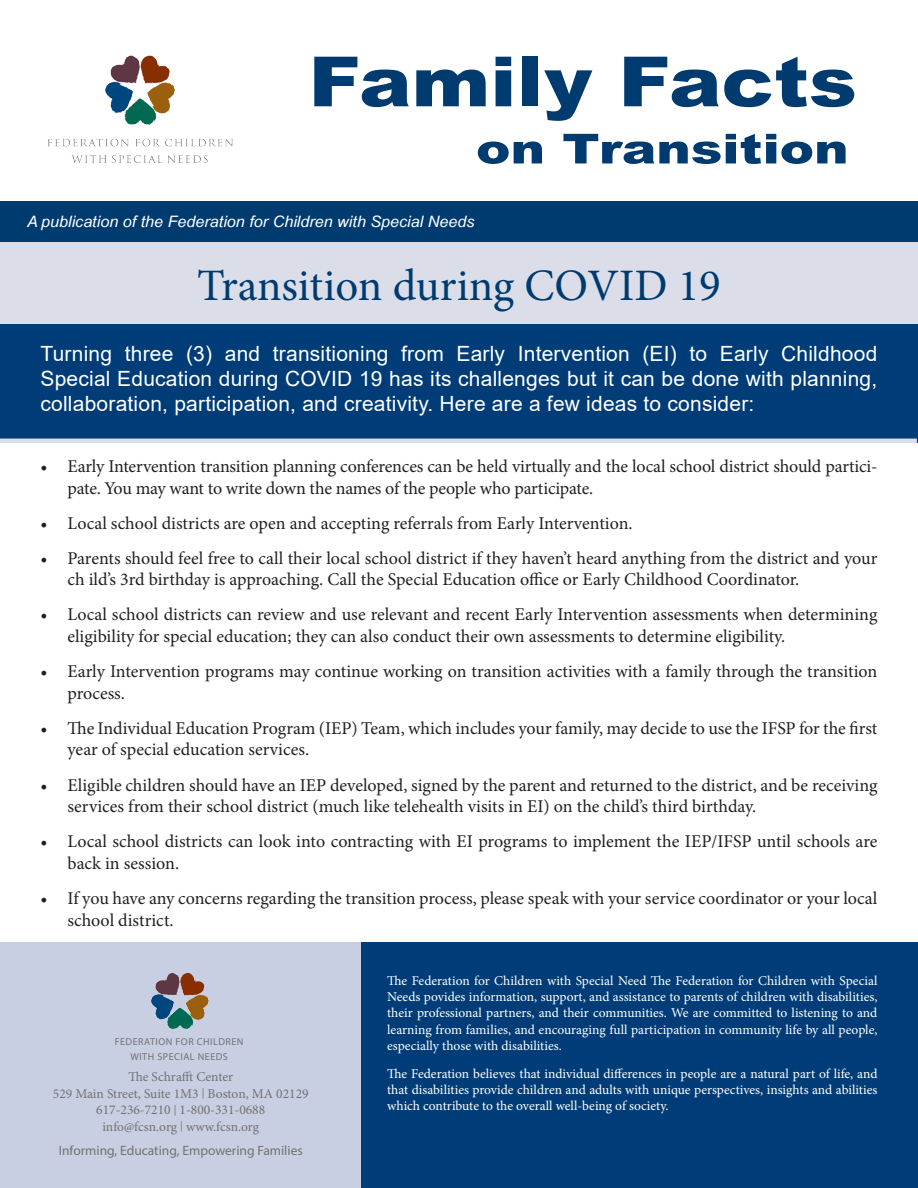
<style>
.page{position:relative;width:918px;height:1188px;background:#fff}
.page>*{position:absolute;margin:0;border:0;box-sizing:border-box;transform-origin:0 0}
.Box{font:900 69.3px "Arial";color:#003b70;scale:1.14 1}
.Head_2{font:45px "Minion Pro";color:#003b70}
.Box-2{font:900 41.4px "Arial";color:#003b70;scale:1.25 1}
.Head_3{font:21px/25.2px "Arial";letter-spacing:.01em;color:#fff;text-align:justify}
.t1{font:18px/21.6px "Minion Pro";color:#231f20}
.Box-3{font:italic 15.75px "Arial Narrow";color:#fff;scale:1.25 1}
.Body_2{font:13.5px/16.2px "Minion Pro";color:#fff;text-align:justify}
.t2{font:13.5px "Minion Pro";color:#717271}
.t3{font:13.5px "Myriad Pro";color:#717271}
.t4{font:10.05px "Myriad Pro";letter-spacing:.05em;color:#717271}
.s1{font-size:10.5px}
</style>
<div class="page">
<div style="left:0;top:309px;width:918px;height:134px;background:#003d78"></div>
<div style="left:0;top:242px;width:918px;height:82px;background:#dbdee9"></div>
<div style="left:0;top:201px;width:918px;height:41px;background:#003b70"></div>
<hr style="left:0;top:439px;width:917px;height:4px;background:#d9deec">
<img style="left:48px;top:55px;width:185px;height:108px">
<div style="left:360px;top:943px;width:558px;height:245px;background:#003d78"></div>
<div style="left:0;top:943px;width:360px;height:245px;background:#c8cfe2"></div>
<img style="left:151px;top:972px;width:58px;height:57px">
<p class="Box" style="left:308px;top:31px;width:483px">Family Facts</p>
<p class="Box-2" style="left:476px;top:119px;width:300px">on Transition</p>
<p class="Box-3" style="left:27px;top:211px;width:360px">A publication of the Federation for Children with Special Needs</p>
<p class="Head_2" style="left:197px;top:256px;width:525px">Transition during COVID 19</p>
<p class="Head_3" style="left:40px;top:341px;width:838px">Turning three (3) and transitioning from Early Intervention (EI) to Early Childhood Special Education during COVID 19 has its challenges but it can be done with planning, collaboration, participation, and creativity. Here are a few ideas to consider:</p>
<p class="t1" style="left:68px;top:455px;width:812px;text-indent:-27px">• Early Intervention transition planning conferences can be held virtually and the local school district should partici&shy;pate. You may want to write down the names of the people who participate.</p>
<p class="t1" style="left:40px;top:512px;width:594px">• Local school districts are open and accepting referrals from Early Intervention.</p>
<p class="t1" style="left:68px;top:547px;width:812px;text-indent:-27px">• Parents should feel free to call their local school district if they haven’t heard anything from the district and your ch ild’s 3rd birthday is approaching. Call the Special Education office or Early Childhood Coordinator.</p>
<p class="t1" style="left:68px;top:604px;width:811px;text-indent:-27px">• Local school districts can review and use relevant and recent Early Intervention assessments when determining eligibility for special education; they can also conduct their own assessments to determine eligibility.</p>
<p class="t1" style="left:68px;top:661px;width:811px;text-indent:-27px">• Early Intervention programs may continue working on transition activities with a family through the transition process.</p>
<p class="t1" style="left:68px;top:717px;width:811px;text-indent:-27px">• The Individual Education Program (IEP) Team, which includes your family, may decide to use the IFSP for the first year of special education services.</p>
<p class="t1" style="left:68px;top:774px;width:811px;text-indent:-27px">• Eligible children should have an IEP developed, signed by the parent and returned to the district, and be receiving services from their school district (much like telehealth visits in EI) on the child’s third birthday.</p>
<p class="t1" style="left:68px;top:831px;width:811px;text-indent:-27px">• Local school districts can look into contracting with EI programs to implement the IEP/IFSP until schools are back in session.</p>
<p class="t1" style="left:68px;top:887px;width:812px;text-indent:-27px">• If you have any concerns regarding the transition process, please speak with your service coordinator or your local school district.</p>
<p class="t4" style="left:115px;top:1035px;width:130px">FEDERATION FOR CHILDREN</p>
<p class="t4" style="left:130px;top:1050px;width:99px">WITH SPECIAL NEEDS</p>
<p class="t2" style="left:128px;top:1068px;width:106px">The Schrafft Center</p>
<p class="t2" style="left:53px;top:1084px;width:257px">529 Main Street, Suite 1M3 <span class="s1">|</span> Boston, MA 02129</p>
<p class="t2" style="left:96px;top:1101px;width:170px">617-236-7210 <span class="s1">|</span> 1-800-331-0688</p>
<p class="t2" style="left:102px;top:1117px;width:158px">info@fcsn.org <span class="s1">|</span> www.fcsn.org</p>
<p class="t3" style="left:59px;top:1142px;width:246px">Informing, Educating, Empowering Families</p>
<p class="Body_2" style="left:387px;top:973px;width:492px">The Federation for Children with Special Need The Federation for Children with Special Needs povides information, support, and assistance to parents of children with disabilities, their professional partners, and their communities. We are committed to listening to and learning from families, and encouraging full participation in community life by all people, especially those with disabilities.</p>
<p class="Body_2" style="left:387px;top:1066px;width:492px">The Federation believes that individual differences in people are a natural part of life, and that disabilities provide children and adults with unique perspectives, insights and abilities which contribute to the overall well-being of society.</p>
</div>
